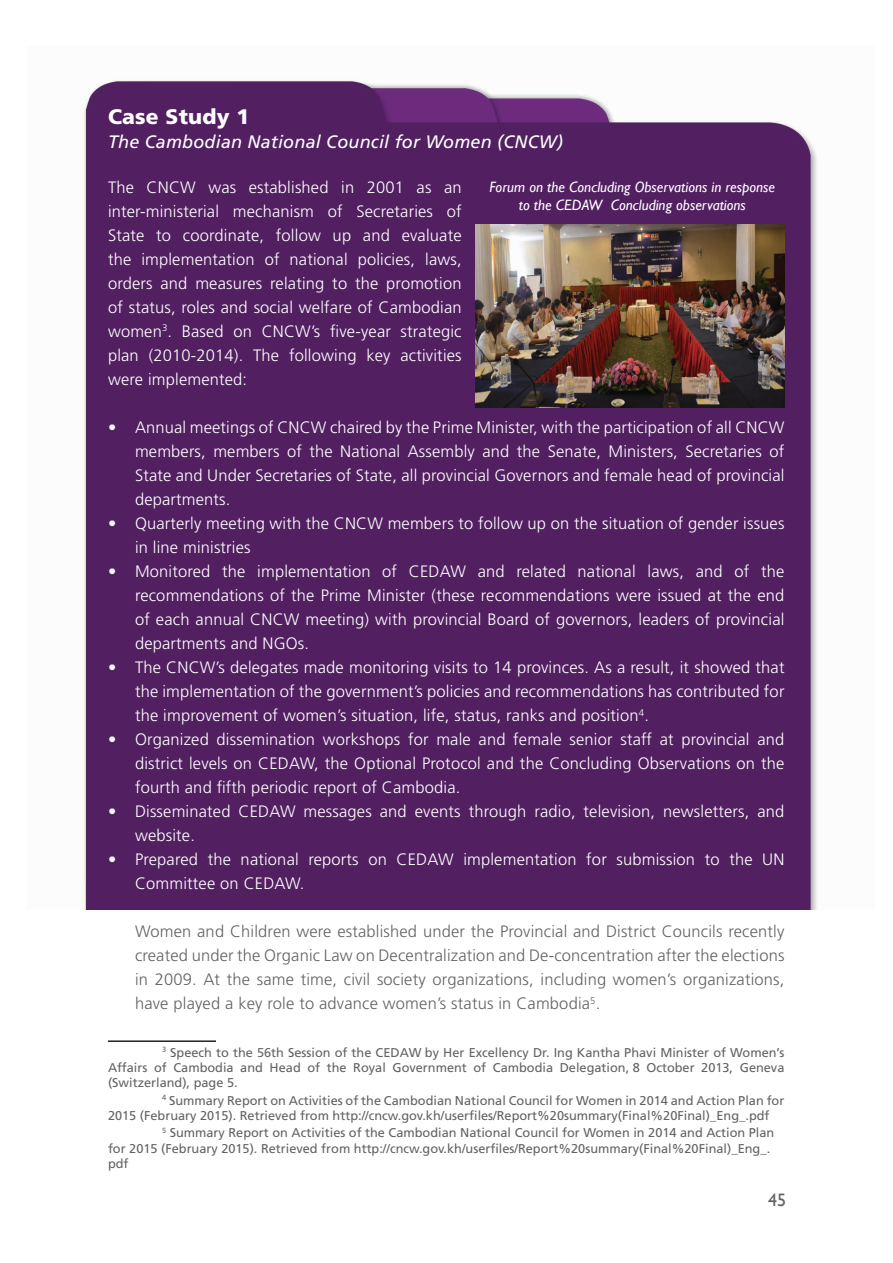
<style>
.page{position:relative;width:893px;height:1263px;background:#fff}
.page>*{position:absolute;margin:0;border:0;box-sizing:border-box;transform-origin:0 0}
.t1{font:900 21px "Frutiger LT Std";letter-spacing:.01em;color:#fff}
.t2{font:italic 18px "Frutiger LT Std";letter-spacing:.01em;color:#fff}
.t3{font:18px "Gill Sans";color:#636366}
.t4{font:300 16.5px/24px "Frutiger LT Std";letter-spacing:.01em;color:#fff;text-align:justify}
.t5{font:300 16.5px/24px "Frutiger LT Std";letter-spacing:.01em;color:#636366;text-align:justify}
.t6{font:italic 15px "Gill Sans";color:#fff}
.Footnote_3{font:12.75px/15.3px "Frutiger LT Std";color:#636366}
</style>
<div class="page">
<div style="left:84px;top:77px;width:733px;height:833px;background:#522061"></div>
<hr style="left:108px;top:1040px;width:108px;height:2px;background:#231f20">
<img style="left:475px;top:225px;width:310px;height:183px">
<p class="t1" style="left:108px;top:104px;width:143px">Case Study 1</p>
<p class="t2" style="left:108px;top:131px;width:457px">The Cambodian National Council for Women (CNCW)</p>
<p class="t4" style="left:108px;top:175px;width:355px">The CNCW was established in 2001 as an inter-ministerial mechanism of Secretaries of State to coordinate, follow up and evaluate the implementation of national policies, laws, orders and measures relating to the promotion of status, roles and social welfare of Cambodian women<sup>3</sup>. Based on CNCW’s five-year strategic plan (2010-2014). The following key activities were implemented:</p>
<p class="t4" style="left:135px;top:415px;width:651px;text-indent:-27px">• Annual meetings of CNCW chaired by the Prime Minister, with the participation of all CNCW members, members of the National Assembly and the Senate, Ministers, Secretaries of State and Under Secretaries of State, all provincial Governors and female head of provincial departments.</p>
<p class="t4" style="left:135px;top:511px;width:651px;text-indent:-27px">• Quarterly meeting with the CNCW members to follow up on the situation of gender issues in line ministries</p>
<p class="t4" style="left:135px;top:559px;width:651px;text-indent:-27px">• Monitored the implementation of CEDAW and related national laws, and of the recommendations of the Prime Minister (these recommendations were issued at the end of each annual CNCW meeting) with provincial Board of governors, leaders of provincial departments and NGOs.</p>
<p class="t4" style="left:135px;top:655px;width:651px;text-indent:-27px">• The CNCW’s delegates made monitoring visits to 14 provinces. As a result, it showed that the implementation of the government’s policies and recommendations has contributed for the improvement of women’s situation, life, status, ranks and position<sup>4</sup>.</p>
<p class="t4" style="left:135px;top:727px;width:651px;text-indent:-27px">• Organized dissemination workshops for male and female senior staff at provincial and district levels on CEDAW, the Optional Protocol and the Concluding Observations on the fourth and fifth periodic report of Cambodia.</p>
<p class="t4" style="left:135px;top:799px;width:651px;text-indent:-27px">• Disseminated CEDAW messages and events through radio, television, newsletters, and website.</p>
<p class="t4" style="left:135px;top:847px;width:651px;text-indent:-27px">• Prepared the national reports on CEDAW implementation for submission to the UN<br>Committee on CEDAW.</p>
<p class="t5" style="left:135px;top:919px;width:651px">Women and Children were established under the Provincial and District Councils recently created under the Organic Law on Decentralization and De-concentration after the elections in 2009. At the same time, civil society organizations, including women’s organizations, have played a key role to advance women’s status in Cambodia<sup>5</sup>.</p>
<p class="Footnote_3" style="left:108px;top:1044px;width:678px;text-align:justify;text-indent:54px"><sup>3</sup> Speech to the 56th Session of the CEDAW by Her Excellency Dr. Ing Kantha Phavi Minister of Women’s Affairs of Cambodia and Head of the Royal Government of Cambodia Delegation, 8 October 2013, Geneva (Switzerland), page 5.</p>
<p class="Footnote_3" style="left:108px;top:1092px;width:678px;text-indent:54px"><sup>4</sup> Summary Report on Activities of the Cambodian National Council for Women in 2014 and Action Plan for<br>2015 (February 2015). Retrieved from http://cncw.gov.kh/userfiles/Report%20summary(Final%20Final)_Eng_.pdf</p>
<p class="Footnote_3" style="left:108px;top:1125px;width:668px;text-indent:54px"><sup>5</sup> Summary Report on Activities of the Cambodian National Council for Women in 2014 and Action Plan for 2015 (February 2015). Retrieved from http://cncw.gov.kh/userfiles/Report%20summary(Final%20Final)_Eng_. pdf</p>
<p class="t6" style="left:490px;top:178px;width:287px">Forum on the Concluding Observations in response</p>
<p class="t6" style="left:519px;top:196px;width:228px">to the CEDAW Concluding observations</p>
<p class="t3" style="left:768px;top:1190px;width:19px">45</p>
</div>
